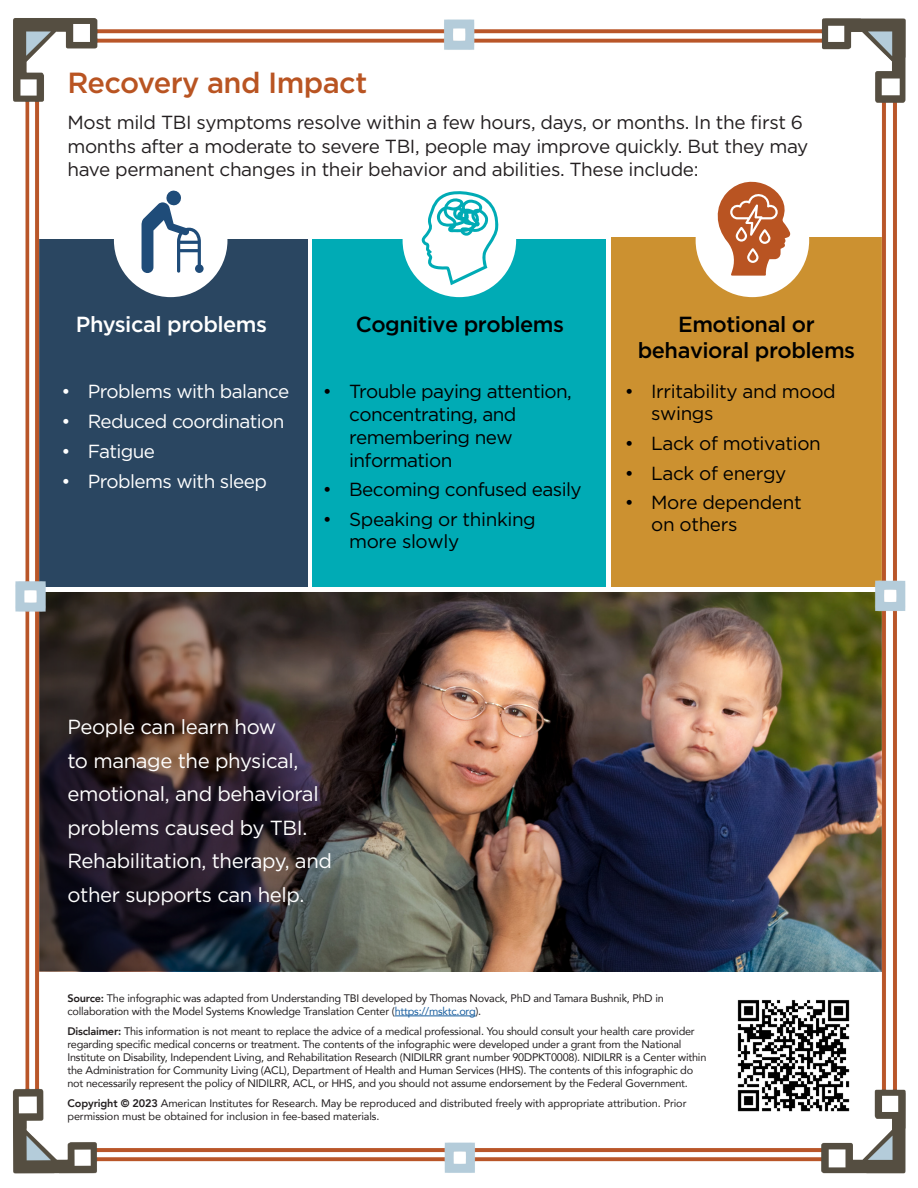
<style>
.page{position:relative;width:918px;height:1188px;background:#fff}
.page>*{position:absolute;margin:0;border:0;box-sizing:border-box;transform-origin:0 0}
.t1{font:500 29.1px "Gotham";letter-spacing:-.02em;color:#b95422}
.t2{font:500 21.9px/26.2px "Gotham";letter-spacing:-.02em;color:#000;text-align:center}
.t3{font:500 21.9px "Gotham";letter-spacing:-.02em;color:#fff}
.t4{font:20.4px/33.5px "Gotham";letter-spacing:-.02em;color:#fff}
.t5{font:18.9px/22.8px "Gotham";letter-spacing:-.02em;color:#000}
.t6{font:18.9px/23.2px "Gotham";letter-spacing:-.02em;color:#231f20}
.t7{font:18.9px "Gotham";letter-spacing:-.03em;color:#fff}
.t8{font:10.95px/13px "Avenir";letter-spacing:-.02em;color:#231f20}
.s1{font-weight:800}
.s2{color:#175d9e}
</style>
<div class="page">
<img style="left:12px;top:18px;width:894px;height:1156px">
<h1 class="t1" style="left:67px;top:64px;width:301px">Recovery and Impact</h1>
<h3 class="t6" style="left:67px;top:111px;width:743px">Most mild TBI symptoms resolve within a few hours, days, or months. In the first 6 months after a moderate to severe TBI, people may improve quickly. But they may have permanent changes in their behavior and abilities. These include:</h3>
<h2 class="t3" style="left:76px;top:310px;width:193px">Physical problems</h2>
<h2 class="t2" style="left:356px;top:311px;width:210px">Cognitive problems</h2>
<h2 class="t2" style="left:638px;top:311px;width:219px">Emotional or behavioral problems</h2>
<h3 class="t7" style="left:61px;top:379px;width:229px">• Problems with balance</h3>
<h3 class="t7" style="left:61px;top:409px;width:225px">• Reduced coordination</h3>
<h3 class="t7" style="left:61px;top:439px;width:95px">• Fatigue</h3>
<h3 class="t7" style="left:61px;top:469px;width:207px">• Problems with sleep</h3>
<h3 class="t5" style="left:349px;top:380px;width:224px;text-indent:-26px">• Trouble paying attention, concentrating, and remembering new information</h3>
<h3 class="t5" style="left:323px;top:478px;width:260px">• Becoming confused easily</h3>
<h3 class="t5" style="left:349px;top:508px;width:188px;line-height:21.9px;text-indent:-26px">• Speaking or thinking more slowly</h3>
<h3 class="t5" style="left:651px;top:380px;width:186px;line-height:21.9px;text-indent:-26px">• Irritability and mood swings</h3>
<h3 class="t5" style="left:625px;top:431px;width:197px">• Lack of motivation</h3>
<h3 class="t5" style="left:625px;top:461px;width:163px">• Lack of energy</h3>
<h3 class="t5" style="left:651px;top:491px;width:152px;line-height:21.9px;text-indent:-26px">• More dependent on others</h3>
<h3 class="t4" style="left:67px;top:710px;width:266px">People can learn how<br>to manage the physical, emotional, and behavioral problems caused by TBI.<br>Rehabilitation, therapy, and other supports can help.</h3>
<p class="t8" style="left:67px;top:991px;width:598px"><span class="s1">Source:</span> The infographic was adapted from Understanding TBI developed by Thomas Novack, PhD and Tamara Bushnik, PhD in collaboration with the Model Systems Knowledge Translation Center (<span class="s2">https://msktc.org</span>).</p>
<p class="t8" style="left:67px;top:1024px;width:640px"><span class="s1">Disclaimer:</span> This information is not meant to replace the advice of a medical professional. You should consult your health care provider regarding specific medical concerns or treatment. The contents of the infographic were developed under a grant from the National Institute on Disability, Independent Living, and Rehabilitation Research (NIDILRR grant number 90DPKT0008). NIDILRR is a Center within the Administration for Community Living (ACL), Department of Health and Human Services (HHS). The contents of this infographic do not necessarily represent the policy of NIDILRR, ACL, or HHS, and you should not assume endorsement by the Federal Government.</p>
<p class="t8" style="left:67px;top:1096px;width:621px"><span class="s1">Copyright © 2023</span> American Institutes for Research. May be reproduced and distributed freely with appropriate attribution. Prior permission must be obtained for inclusion in fee-based materials.</p>
</div>
